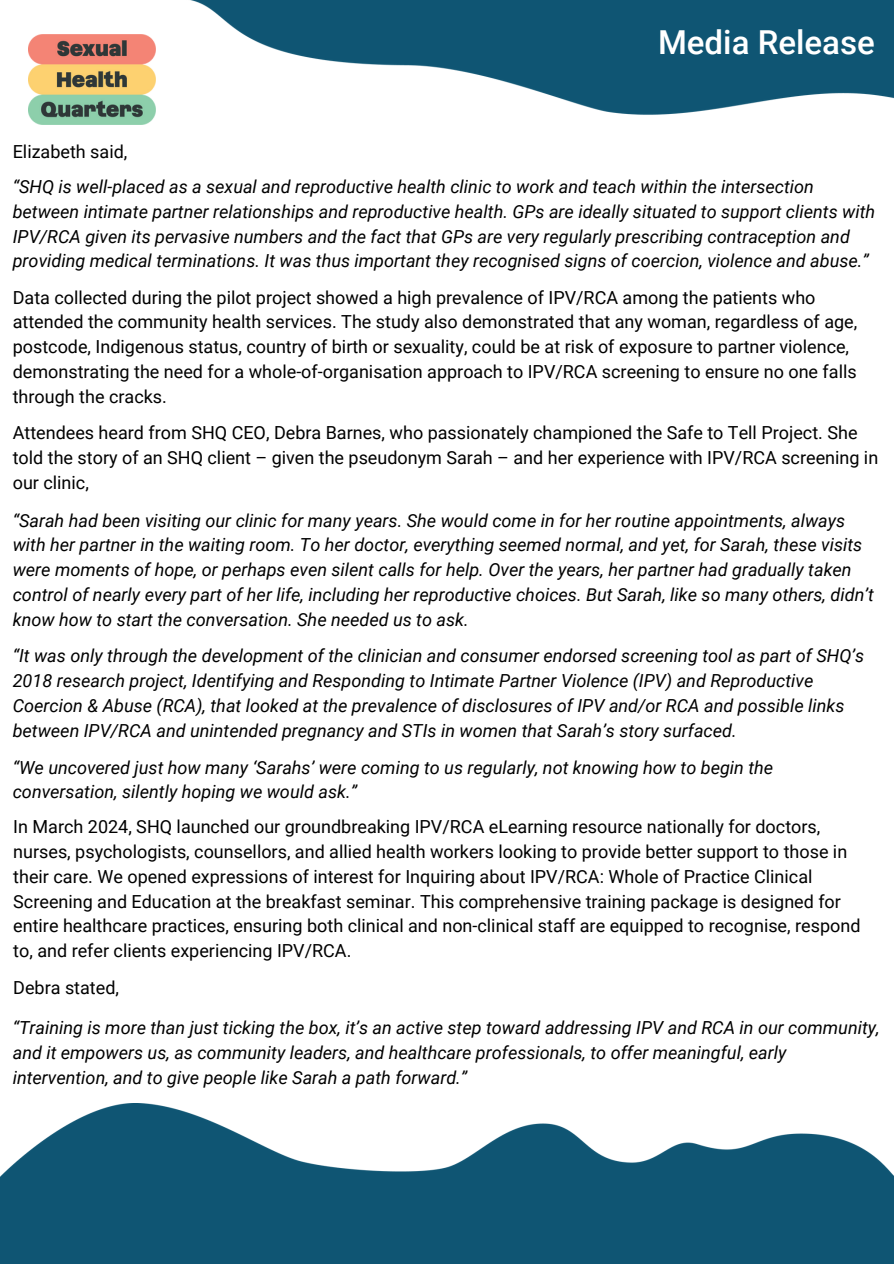
<style>
.page{position:relative;width:894px;height:1264px;background:#fff}
.page>*{position:absolute;margin:0;border:0;box-sizing:border-box;transform-origin:0 0}
.t1{font:500 33px "Roboto";color:#fff}
.t2{font:italic 18px/24.8px "Roboto";color:#000}
.t3{font:18px/24.8px "Roboto";color:#000}
</style>
<div class="page">
<img style="left:190px;top:0;width:703px;height:115px">
<img style="left:0;top:1103px;width:893px;height:160px">
<img style="left:29px;top:34px;width:127px;height:90px">
<h1 class="t1" style="left:657px;top:23px;width:218px">Media Release</h1>
<p class="t3" style="left:13px;top:140px;width:116px">Elizabeth said,</p>
<p class="t2" style="left:13px;top:175px;width:863px">“SHQ is well-placed as a sexual and reproductive health clinic to work and teach within the intersection between intimate partner relationships and reproductive health. GPs are ideally situated to support clients with IPV/RCA given its pervasive numbers and the fact that GPs are very regularly prescribing contraception and providing medical terminations. It was thus important they recognised signs of coercion, violence and abuse.”</p>
<p class="t3" style="left:13px;top:285px;width:845px">Data collected during the pilot project showed a high prevalence of IPV/RCA among the patients who attended the community health services. The study also demonstrated that any woman, regardless of age, postcode, Indigenous status, country of birth or sexuality, could be at risk of exposure to partner violence, demonstrating the need for a whole-of-organisation approach to IPV/RCA screening to ensure no one falls through the cracks.</p>
<p class="t3" style="left:13px;top:421px;width:866px">Attendees heard from SHQ CEO, Debra Barnes, who passionately championed the Safe to Tell Project. She told the story of an SHQ client – given the pseudonym Sarah – and her experience with IPV/RCA screening in our clinic,</p>
<p class="t2" style="left:13px;top:508px;width:862px">“Sarah had been visiting our clinic for many years. She would come in for her routine appointments, always with her partner in the waiting room. To her doctor, everything seemed normal, and yet, for Sarah, these visits were moments of hope, or perhaps even silent calls for help. Over the years, her partner had gradually taken control of nearly every part of her life, including her reproductive choices. But Sarah, like so many others, didn’t know how to start the conversation. She needed us to ask.</p>
<p class="t2" style="left:13px;top:644px;width:852px">“It was only through the development of the clinician and consumer endorsed screening tool as part of SHQ’s 2018 research project, Identifying and Responding to Intimate Partner Violence (IPV) and Reproductive Coercion &amp; Abuse (RCA), that looked at the prevalence of disclosures of IPV and/or RCA and possible links between IPV/RCA and unintended pregnancy and STIs in women that Sarah’s story surfaced.</p>
<p class="t2" style="left:13px;top:755px;width:761px">“We uncovered just how many ‘Sarahs’ were coming to us regularly, not knowing how to begin the conversation, silently hoping we would ask.”</p>
<p class="t3" style="left:13px;top:814px;width:848px">In March 2024, SHQ launched our groundbreaking IPV/RCA eLearning resource nationally for doctors, nurses, psychologists, counsellors, and allied health workers looking to provide better support to those in their care. We opened expressions of interest for Inquiring about IPV/RCA: Whole of Practice Clinical Screening and Education at the breakfast seminar. This comprehensive training package is designed for entire healthcare practices, ensuring both clinical and non-clinical staff are equipped to recognise, respond to, and refer clients experiencing IPV/RCA.</p>
<p class="t3" style="left:13px;top:975px;width:107px">Debra stated,</p>
<p class="t2" style="left:13px;top:1015px;width:868px">“Training is more than just ticking the box, it’s an active step toward addressing IPV and RCA in our community, and it empowers us, as community leaders, and healthcare professionals, to offer meaningful, early intervention, and to give people like Sarah a path forward.”</p>
</div>
